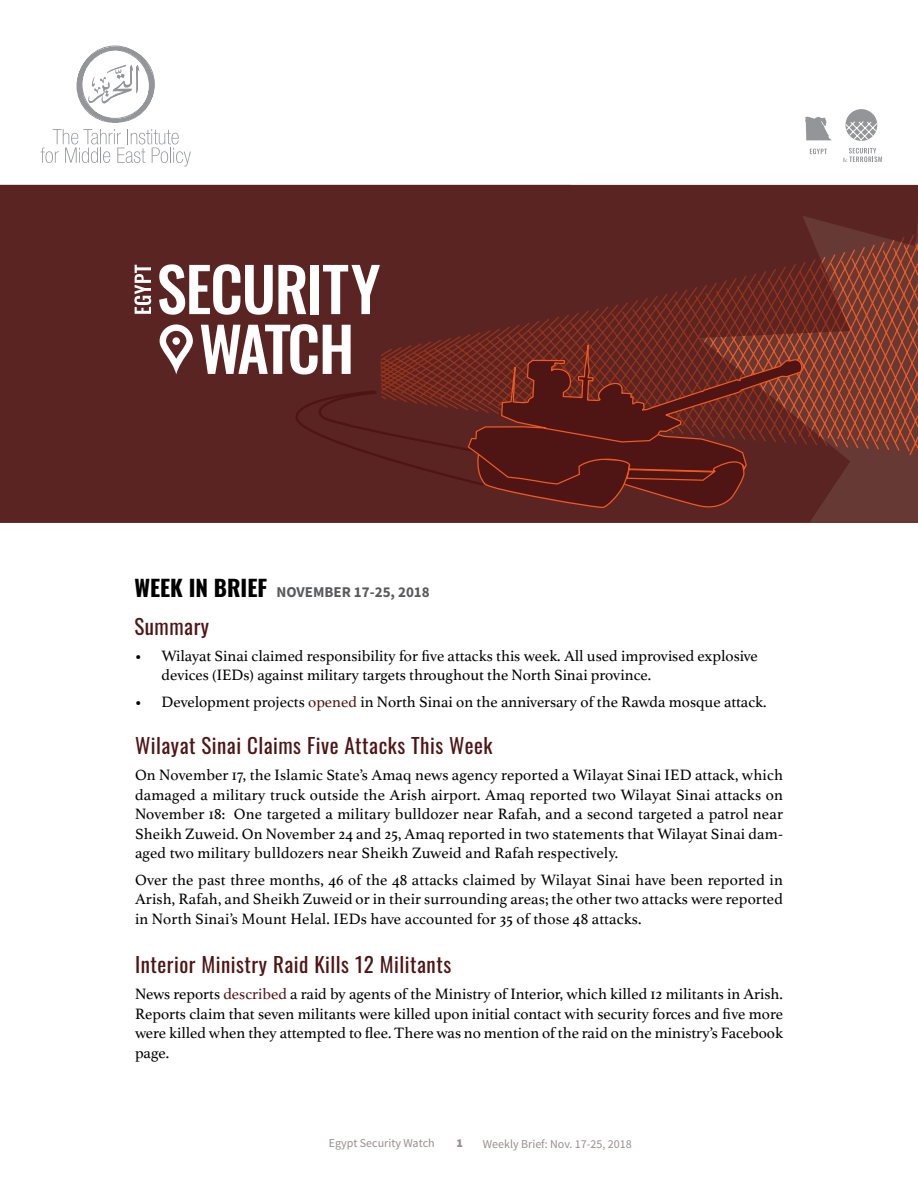
<style>
.page{position:relative;width:918px;height:1188px;background:#fff}
.page>*{position:absolute;margin:0;border:0;box-sizing:border-box;transform-origin:0 0}
.t1{font:21px "Oswald";letter-spacing:.025em;color:#4f1414}
.t2{font:15.75px/19.5px "Athelas";color:#000;text-align:justify}
.t3{font:700 15px "Source Sans Pro";color:#58595b}
.t4{font:12px "Source Sans Pro";color:#958e8c}
.t5{font:900 12px "Source Sans Pro";color:#958e8c}
.s1{font-family:"Oswald";font-size:22.5px;color:#000}
.s2{color:#4f1414}
</style>
<div class="page">
<svg style="left:77px;top:46px;width:78px;height:77px"></svg>
<svg style="left:41px;top:129px;width:150px;height:37px"></svg>
<svg style="left:0;top:185px;width:918px;height:337px;background:#5f2723"></svg>
<svg style="left:467px;top:325px;width:336px;height:160px;background:#6f2b20"></svg>
<svg style="left:287px;top:389px;width:458px;height:122px;background:#5c1f1b"></svg>
<svg style="left:159px;top:264px;width:147px;height:51px"></svg>
<div style="left:310px;top:265px;width:9px;height:49px;background:#fff"></div>
<svg style="left:323px;top:265px;width:57px;height:49px"></svg>
<svg style="left:201px;top:324px;width:150px;height:51px"></svg>
<svg style="left:134px;top:265px;width:17px;height:49px"></svg>
<svg style="left:160px;top:324px;width:33px;height:50px"></svg>
<svg style="left:810px;top:149px;width:17px;height:5px"></svg>
<svg style="left:805px;top:117px;width:26px;height:23px"></svg>
<svg style="left:843px;top:148px;width:39px;height:14px"></svg>
<div style="left:845px;top:109px;width:32px;height:32px;background:#939598;border-radius:50%"></div>
<svg style="left:845px;top:121px;width:33px;height:20px"></svg>
<p class="t3" style="left:134px;top:582px;width:297px"><span class="s1">WEEK IN BRIEF</span> NOVEMBER 17-25, 2018</p>
<h1 class="t1" style="left:134px;top:607px;width:76px">Summary</h1>
<p class="t2" style="left:161px;top:646px;width:598px;text-indent:-27px">• Wilayat Sinai claimed responsibility for five attacks this week. All used improvised explosive devices (IEDs) against military targets throughout the North Sinai province.</p>
<p class="t2" style="left:134px;top:691px;width:634px">• Development projects <span class="s2">opened</span> in North Sinai on the anniversary of the Rawda mosque attack.</p>
<h1 class="t1" style="left:135px;top:727px;width:359px">Wilayat Sinai Claims Five Attacks This Week</h1>
<p class="t2" style="left:135px;top:765px;width:650px">On November 17, the Islamic State’s Amaq news agency reported a Wilayat Sinai IED attack, which damaged a military truck outside the Arish airport. Amaq reported two Wilayat Sinai attacks on November 18: One targeted a military bulldozer near Rafah, and a second targeted a patrol near Sheikh Zuweid. On November 24 and 25, Amaq reported in two statements that Wilayat Sinai dam&shy;aged two military bulldozers near Sheikh Zuweid and Rafah respectively.</p>
<p class="t2" style="left:135px;top:869px;width:650px">Over the past three months, 46 of the 48 attacks claimed by Wilayat Sinai have been reported in Arish, Rafah, and Sheikh Zuweid or in their surrounding areas; the other two attacks were reported in North Sinai’s Mount Helal. IEDs have accounted for 35 of those 48 attacks.</p>
<h1 class="t1" style="left:135px;top:946px;width:318px">Interior Ministry Raid Kills 12 Militants</h1>
<p class="t2" style="left:135px;top:984px;width:650px">News reports <span class="s2">described</span> a raid by agents of the Ministry of Interior, which killed 12 militants in Arish.<br>Reports claim that seven militants were killed upon initial contact with security forces and five more were killed when they attempted to flee. There was no mention of the raid on the ministry’s Facebook page.</p>
<p class="t4" style="left:329px;top:1135px;width:107px">Egypt Security Watch</p>
<p class="t5" style="left:456px;top:1136px;width:8px">1</p>
<p class="t4" style="left:483px;top:1136px;width:150px">Weekly Brief: Nov. 17-25, 2018</p>
</div>
